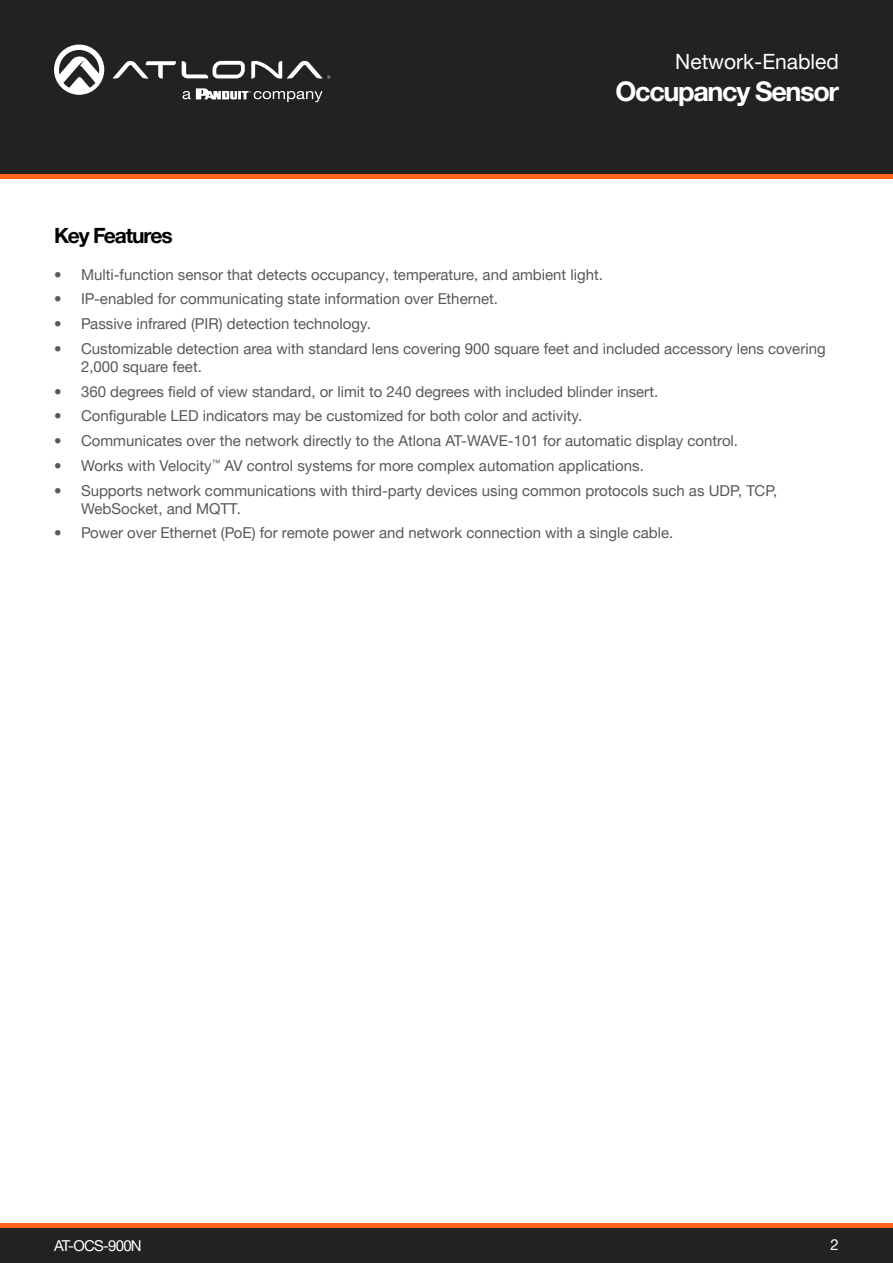
<style>
.page{position:relative;width:893px;height:1263px;background:#fff}
.page>*{position:absolute;margin:0;border:0;box-sizing:border-box;transform-origin:0 0}
.t1{font:700 27px "Helvetica Neue LTW1 G";letter-spacing:-.05em;color:#fff}
.t2{font:21px "Helvetica Neue LTW1 G";color:#fff}
.Product_Type_First_P{font:700 21px "Helvetica Neue LTW1 G";letter-spacing:-.05em;color:#000}
.t3{font:15px/18px "Helvetica Neue LTW1 G";color:#57585a}
.t4{font:15px "Helvetica Neue LTW1 G";letter-spacing:-.05em;color:#fff}
</style>
<div class="page">
<div style="left:0;top:1227px;width:893px;height:36px;background:#222"></div>
<hr style="left:0;top:1223px;width:893px;height:4px;background:#ff661c">
<div style="left:0;top:0;width:893px;height:174px;background:#222"></div>
<svg style="left:182px;top:61px;width:63px;height:17px"></svg>
<svg style="left:113px;top:61px;width:63px;height:18px"></svg>
<svg style="left:251px;top:61px;width:79px;height:18px"></svg>
<svg style="left:54px;top:45px;width:50px;height:50px"></svg>
<svg style="left:183px;top:88px;width:140px;height:14px"></svg>
<hr style="left:0;top:174px;width:893px;height:4px;background:#ff661c">
<h2 class="t2" style="left:675px;top:49px;width:165px">Network-Enabled</h2>
<h1 class="t1" style="left:616px;top:74px;width:225px">Occupancy Sensor</h1>
<p class="Product_Type_First_P" style="left:54px;top:223px;width:120px">Key Features</p>
<p class="t3" style="left:54px;top:265px;width:550px">• Multi-function sensor that detects occupancy, temperature, and ambient light.</p>
<p class="t3" style="left:54px;top:290px;width:445px">• IP-enabled for communicating state information over Ethernet.</p>
<p class="t3" style="left:54px;top:315px;width:319px">• Passive infrared (PIR) detection technology.</p>
<p class="t3" style="left:81px;top:339px;width:746px;text-indent:-27px">• Customizable detection area with standard lens covering 900 square feet and included accessory lens covering<br>2,000 square feet.</p>
<p class="t3" style="left:54px;top:382px;width:606px">• 360 degrees field of view standard, or limit to 240 degrees with included blinder insert.</p>
<p class="t3" style="left:54px;top:407px;width:530px">• Configurable LED indicators may be customized for both color and activity.</p>
<p class="t3" style="left:54px;top:432px;width:686px">• Communicates over the network directly to the Atlona AT-WAVE-101 for automatic display control.</p>
<p class="t3" style="left:54px;top:456px;width:591px">• Works with Velocity<sup>™</sup> AV control systems for more complex automation applications.</p>
<p class="t3" style="left:81px;top:481px;width:698px;text-indent:-27px">• Supports network communications with third-party devices using common protocols such as UDP, TCP,<br>WebSocket, and MQTT.</p>
<p class="t3" style="left:54px;top:524px;width:621px">• Power over Ethernet (PoE) for remote power and network connection with a single cable.</p>
<p class="t4" style="left:54px;top:1236px;width:89px">AT-OCS-900N</p>
<p class="t4" style="left:831px;top:1235px;width:10px">2</p>
</div>
